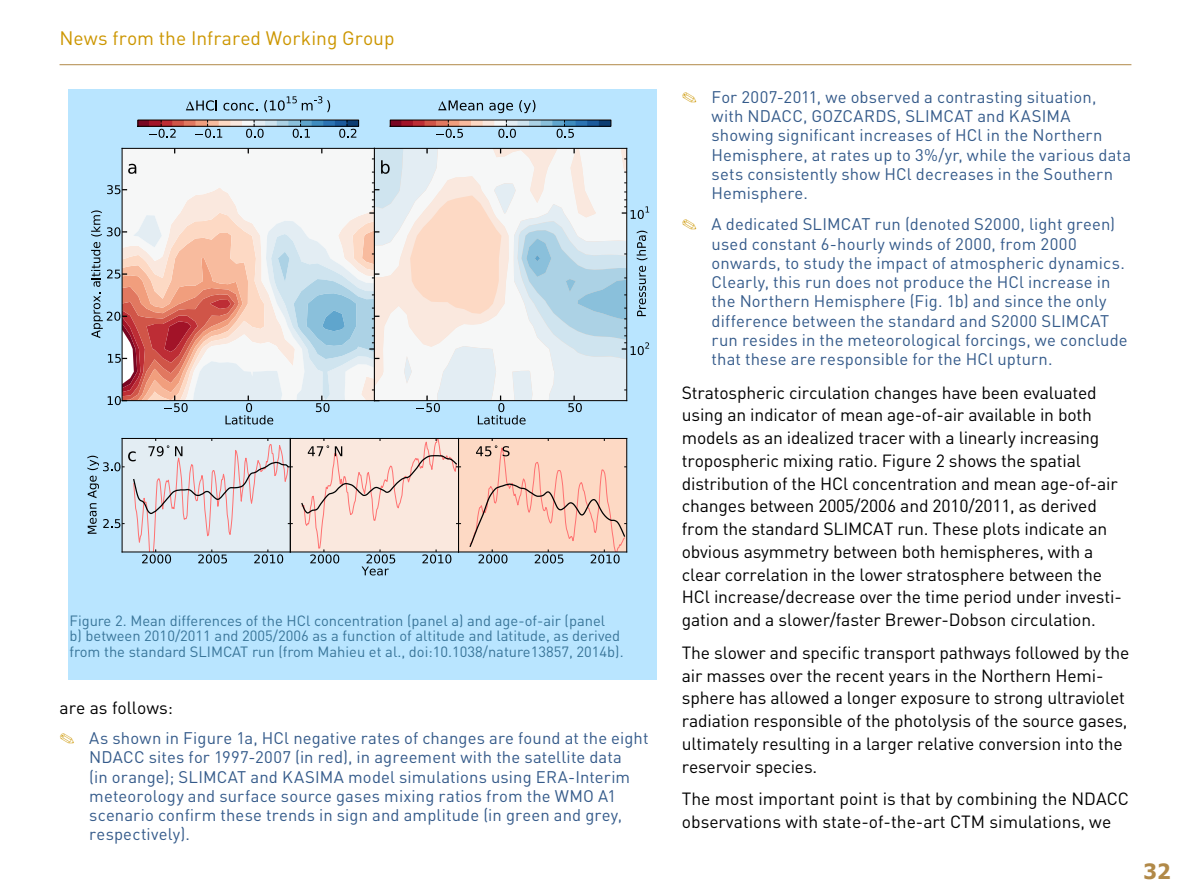
<style>
.page{position:relative;width:1191px;height:893px;background:#fff}
.page>*{position:absolute;margin:0;border:0;box-sizing:border-box;transform-origin:0 0}
.t1{font:700 21px "Tahoma";color:#b18948}
.t2{font:19.25px "DIN";color:#cc9600}
.t3{font:17.5px/22.8px "DIN";letter-spacing:-.01em;color:#000}
.t4{font:16.62px/19.2px "DIN";letter-spacing:.01em;color:#345a8a}
.t5{font:14.7px/15.8px "DIN";color:#397599}
.s1{color:#cc9600}
</style>
<div class="page">
<hr style="left:60px;top:64px;width:1071px;height:1px;background:#b18948">
<div style="left:68px;top:89px;width:589px;height:591px;background:#b9e5ff"></div>
<div style="left:290px;top:438px;width:168px;height:114px;background:#fae8de"></div>
<div style="left:458px;top:438px;width:168px;height:114px;background:#fdd9c4"></div>
<svg style="left:87px;top:438px;width:206px;height:125px"></svg>
<hr style="left:290px;top:438px;width:168px;height:1px;background:#000">
<hr style="left:290px;top:552px;width:168px;height:1px;background:#000">
<hr style="left:290px;top:438px;width:1px;height:114px;background:#000">
<svg style="left:300px;top:439px;width:161px;height:136px"></svg>
<hr style="left:458px;top:438px;width:169px;height:1px;background:#000">
<hr style="left:458px;top:552px;width:169px;height:1px;background:#000">
<hr style="left:458px;top:438px;width:1px;height:114px;background:#000">
<svg style="left:468px;top:439px;width:159px;height:124px"></svg>
<svg style="left:137px;top:119px;width:222px;height:19px"></svg>
<svg style="left:389px;top:119px;width:222px;height:19px"></svg>
<svg style="left:91px;top:148px;width:558px;height:276px;background:#dbdbde"></svg>
<svg style="left:223px;top:103px;width:34px;height:8px"></svg>
<svg style="left:264px;top:96px;width:66px;height:16px"></svg>
<svg style="left:186px;top:100px;width:31px;height:11px"></svg>
<svg style="left:489px;top:103px;width:24px;height:10px"></svg>
<svg style="left:519px;top:100px;width:16px;height:13px"></svg>
<svg style="left:438px;top:100px;width:45px;height:11px"></svg>
<p class="t2" style="left:60px;top:26px;width:336px">News from the Infrared Working Group</p>
<p class="t5" style="left:69px;top:612px;width:555px">Figure 2. Mean differences of the HCl concentration (panel a) and age-of-air (panel<br>b) between 2010/2011 and 2005/2006 as a function of altitude and latitude, as derived from the standard SLIMCAT run (from Mahieu et al., doi:10.1038/nature13857, 2014b).</p>
<p class="t3" style="left:60px;top:696px;width:115px">are as follows:</p>
<p class="t4" style="left:89px;top:728px;width:561px;text-indent:-30px"><span class="s1">✎</span> As shown in Figure 1a, HCl negative rates of changes are found at the eight NDACC sites for 1997-2007 (in red), in agreement with the satellite data<br>(in orange); SLIMCAT and KASIMA model simulations using ERA-Interim meteorology and surface source gases mixing ratios from the WMO A1 scenario confirm these trends in sign and amplitude (in green and grey, respectively).</p>
<p class="t4" style="left:711px;top:87px;width:421px;text-indent:-30px"><span class="s1">✎</span> For 2007-2011, we observed a contrasting situation, with NDACC, GOZCARDS, SLIMCAT and KASIMA showing significant increases of HCl in the Northern Hemisphere, at rates up to 3%/yr, while the various data sets consistently show HCl decreases in the Southern Hemisphere.</p>
<p class="t4" style="left:711px;top:214px;width:418px;text-indent:-30px"><span class="s1">✎</span> A dedicated SLIMCAT run (denoted S2000, light green) used constant 6-hourly winds of 2000, from 2000 onwards, to study the impact of atmospheric dynamics.<br>Clearly, this run does not produce the HCl increase in the Northern Hemisphere (Fig. 1b) and since the only difference between the standard and S2000 SLIMCAT run resides in the meteorological forcings, we conclude that these are responsible for the HCl upturn.</p>
<p class="t3" style="left:682px;top:381px;width:441px">Stratospheric circulation changes have been evaluated using an indicator of mean age-of-air available in both models as an idealized tracer with a linearly increasing tropospheric mixing ratio. Figure 2 shows the spatial distribution of the HCl concentration and mean age-of-air changes between 2005/2006 and 2010/2011, as derived from the standard SLIMCAT run. These plots indicate an obvious asymmetry between both hemispheres, with a clear correlation in the lower stratosphere between the HCl increase/decrease over the time period under investi&shy;gation and a slower/faster Brewer-Dobson circulation.</p>
<p class="t3" style="left:682px;top:641px;width:449px">The slower and specific transport pathways followed by the air masses over the recent years in the Northern Hemi&shy;sphere has allowed a longer exposure to strong ultraviolet radiation responsible of the photolysis of the source gases, ultimately resulting in a larger relative conversion into the reservoir species.</p>
<p class="t3" style="left:682px;top:787px;width:449px">The most important point is that by combining the NDACC observations with state-of-the-art CTM simulations, we</p>
<p class="t1" style="left:1143px;top:857px;width:28px">32</p>
</div>
